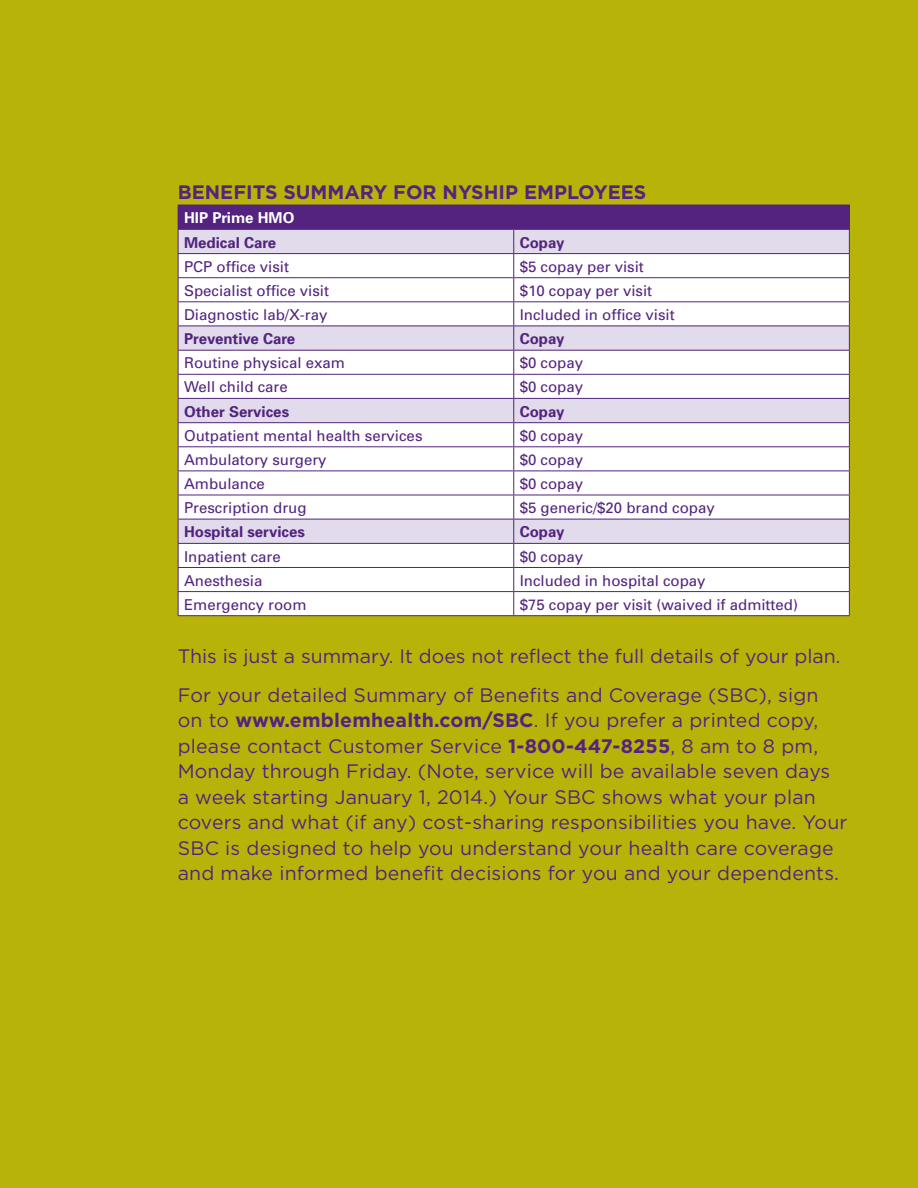
<style>
.page{position:relative;width:918px;height:1188px;background:#b8b308}
.page>*{position:absolute;margin:0;border:0;box-sizing:border-box;transform-origin:0 0}
.t1{font:19.5px/25.5px "Gotham";letter-spacing:.01em;color:#53237f}
.t2{font:700 19.5px "Gotham";color:#53237f}
.t3{font:15px "Univers";color:#53237f}
.t4{font:700 15px "Univers";color:#53237f}
.t5{font:700 15px "Univers";color:#fff}
.s1{font-weight:700}
</style>
<div class="page">
<div style="left:178px;top:205px;width:671px;height:24px;background:#53237f"></div>
<div style="left:179px;top:230px;width:670px;height:23px;background:#e1dbeb"></div>
<svg style="left:179px;top:254px;width:670px;height:361px;fill:#fff"></svg>
<hr style="left:178px;top:229px;width:336px;height:1px;background:#53237f">
<hr style="left:514px;top:229px;width:336px;height:1px;background:#53237f">
<hr style="left:178px;top:253px;width:336px;height:1px;background:#53237f">
<hr style="left:514px;top:253px;width:336px;height:1px;background:#53237f">
<hr style="left:178px;top:277px;width:336px;height:1px;background:#53237f">
<hr style="left:514px;top:277px;width:336px;height:1px;background:#53237f">
<hr style="left:178px;top:301px;width:336px;height:1px;background:#53237f">
<hr style="left:514px;top:301px;width:336px;height:1px;background:#53237f">
<hr style="left:178px;top:326px;width:336px;height:1px;background:#53237f">
<hr style="left:514px;top:326px;width:336px;height:1px;background:#53237f">
<hr style="left:178px;top:350px;width:336px;height:1px;background:#53237f">
<hr style="left:514px;top:350px;width:336px;height:1px;background:#53237f">
<hr style="left:178px;top:374px;width:336px;height:1px;background:#53237f">
<hr style="left:514px;top:374px;width:336px;height:1px;background:#53237f">
<hr style="left:178px;top:398px;width:336px;height:1px;background:#53237f">
<hr style="left:514px;top:398px;width:336px;height:1px;background:#53237f">
<hr style="left:178px;top:422px;width:336px;height:1px;background:#53237f">
<hr style="left:514px;top:422px;width:336px;height:1px;background:#53237f">
<hr style="left:178px;top:446px;width:336px;height:1px;background:#53237f">
<hr style="left:514px;top:446px;width:336px;height:1px;background:#53237f">
<hr style="left:178px;top:471px;width:336px;height:1px;background:#53237f">
<hr style="left:514px;top:471px;width:336px;height:1px;background:#53237f">
<hr style="left:178px;top:495px;width:336px;height:1px;background:#53237f">
<hr style="left:514px;top:495px;width:336px;height:1px;background:#53237f">
<hr style="left:178px;top:519px;width:336px;height:1px;background:#53237f">
<hr style="left:514px;top:519px;width:336px;height:1px;background:#53237f">
<hr style="left:178px;top:543px;width:336px;height:1px;background:#53237f">
<hr style="left:514px;top:543px;width:336px;height:1px;background:#53237f">
<hr style="left:178px;top:567px;width:336px;height:1px;background:#53237f">
<hr style="left:514px;top:567px;width:336px;height:1px;background:#53237f">
<hr style="left:178px;top:591px;width:336px;height:1px;background:#53237f">
<svg style="left:178px;top:229px;width:1px;height:386px"></svg>
<hr style="left:514px;top:591px;width:336px;height:1px;background:#53237f">
<svg style="left:513px;top:230px;width:1px;height:385px"></svg>
<svg style="left:849px;top:205px;width:1px;height:410px"></svg>
<hr style="left:178px;top:615px;width:672px;height:1px;background:#53237f">
<p class="t2" style="left:178px;top:184px;width:470px">BENEFITS SUMMARY FOR NYSHIP EMPLOYEES</p>
<p class="t5" style="left:184px;top:212px;width:112px">HIP Prime HMO</p>
<p class="t4" style="left:184px;top:237px;width:94px">Medical Care</p>
<p class="t4" style="left:520px;top:237px;width:46px">Copay</p>
<p class="t3" style="left:184px;top:261px;width:107px">PCP office visit</p>
<p class="t3" style="left:520px;top:261px;width:126px">$5 copay per visit</p>
<p class="t3" style="left:184px;top:285px;width:147px">Specialist office visit</p>
<p class="t3" style="left:520px;top:285px;width:134px">$10 copay per visit</p>
<p class="t3" style="left:184px;top:309px;width:145px">Diagnostic lab/X-ray</p>
<p class="t3" style="left:520px;top:309px;width:157px">Included in office visit</p>
<p class="t4" style="left:184px;top:333px;width:113px">Preventive Care</p>
<p class="t4" style="left:520px;top:333px;width:46px">Copay</p>
<p class="t3" style="left:184px;top:357px;width:162px">Routine physical exam</p>
<p class="t3" style="left:520px;top:357px;width:65px">$0 copay</p>
<p class="t3" style="left:184px;top:382px;width:105px">Well child care</p>
<p class="t3" style="left:520px;top:382px;width:65px">$0 copay</p>
<p class="t4" style="left:184px;top:406px;width:107px">Other Services</p>
<p class="t4" style="left:520px;top:406px;width:46px">Copay</p>
<p class="t3" style="left:184px;top:430px;width:240px">Outpatient mental health services</p>
<p class="t3" style="left:520px;top:430px;width:65px">$0 copay</p>
<p class="t3" style="left:184px;top:454px;width:144px">Ambulatory surgery</p>
<p class="t3" style="left:520px;top:454px;width:65px">$0 copay</p>
<p class="t3" style="left:184px;top:478px;width:82px">Ambulance</p>
<p class="t3" style="left:520px;top:478px;width:65px">$0 copay</p>
<p class="t3" style="left:184px;top:502px;width:124px">Prescription drug</p>
<p class="t3" style="left:520px;top:502px;width:197px">$5 generic/$20 brand copay</p>
<p class="t4" style="left:184px;top:527px;width:122px">Hospital services</p>
<p class="t4" style="left:520px;top:527px;width:46px">Copay</p>
<p class="t3" style="left:184px;top:551px;width:98px">Inpatient care</p>
<p class="t3" style="left:520px;top:551px;width:65px">$0 copay</p>
<p class="t3" style="left:184px;top:575px;width:80px">Anesthesia</p>
<p class="t3" style="left:520px;top:575px;width:187px">Included in hospital copay</p>
<p class="t3" style="left:184px;top:599px;width:124px">Emergency room</p>
<p class="t3" style="left:520px;top:599px;width:280px">$75 copay per visit (waived if admitted)</p>
<p class="t1" style="left:178px;top:638px;width:664px;line-height:39px">This is just a summary. It does not reflect the full details of your plan.<br>For your detailed Summary of Benefits and Coverage (SBC), sign</p>
<p class="t1" style="left:178px;top:709px;width:671px">on to <span class="s1">www.emblemhealth.com/SBC</span>. If you prefer a printed copy, please contact Customer Service <span class="s1">1-800-447-8255</span>, 8 am to 8 pm, Monday through Friday. (Note, service will be available seven days<br>a week starting January 1, 2014.) Your SBC shows what your plan covers and what (if any) cost-sharing responsibilities you have. Your SBC is designed to help you understand your health care coverage and make informed benefit decisions for you and your dependents.</p>
</div>
